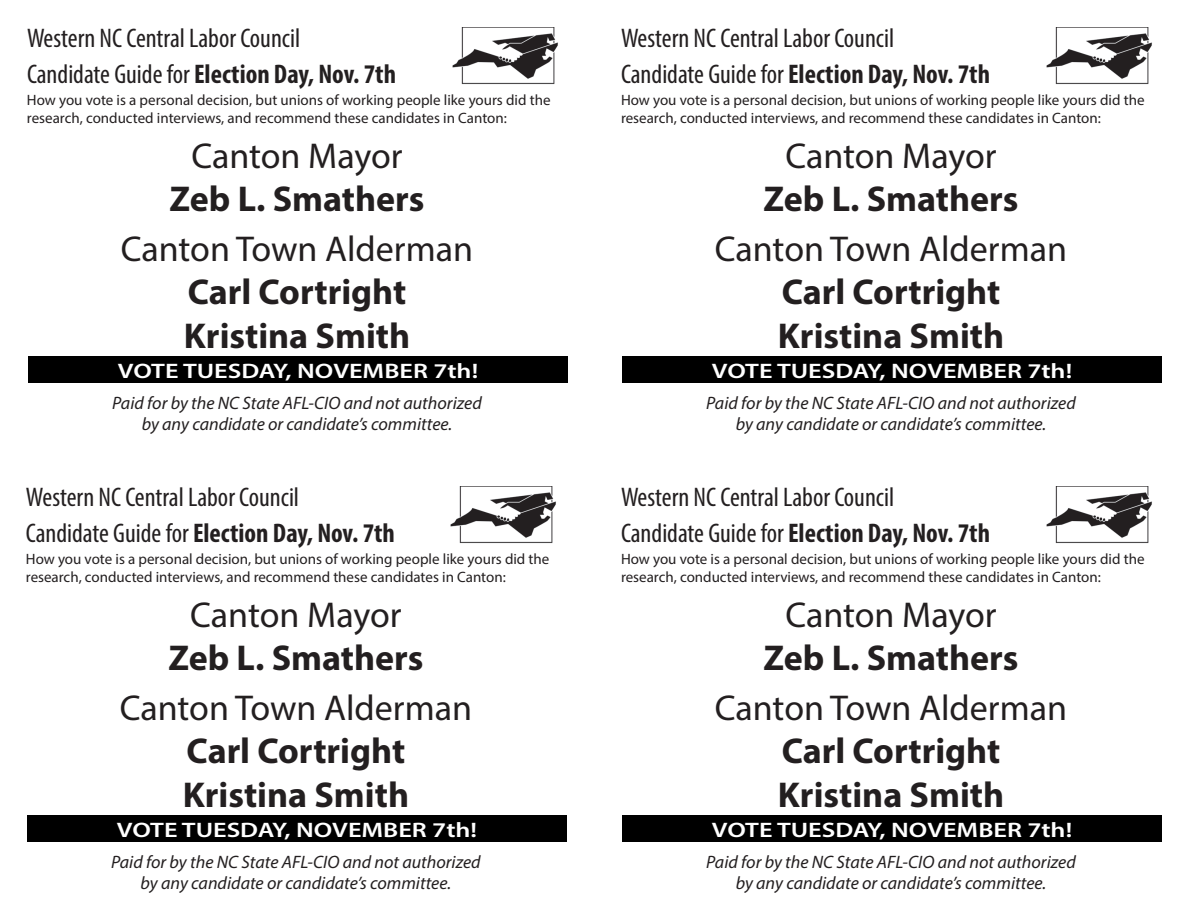
<style>
.page{position:relative;width:1188px;height:918px;background:#fff}
.page>*{position:absolute;margin:0;border:0;box-sizing:border-box;transform-origin:0 0}
.t1{font:700 36px/43.2px "Myriad Pro";color:#231f20}
.t2{font:36px "Myriad Pro";color:#231f20}
.t3{font:condensed 27px/35.4px "Myriad Pro";color:#231f20}
.t4{font:600 21px "Myriad Pro";color:#fff;scale:1.25 1}
.t5{font:italic 18px/21.6px "Myriad Pro";color:#231f20;text-align:center}
.t6{font:15px/18px "Myriad Pro";color:#231f20}
.s1{font-weight:700}
</style>
<div class="page">
<img style="left:452px;top:27px;width:106px;height:57px">
<div style="left:28px;top:356px;width:540px;height:27px;background:#000"></div>
<img style="left:1046px;top:27px;width:106px;height:57px">
<div style="left:622px;top:356px;width:540px;height:27px;background:#000"></div>
<img style="left:1046px;top:486px;width:106px;height:57px">
<div style="left:622px;top:815px;width:540px;height:27px;background:#000"></div>
<img style="left:450px;top:486px;width:106px;height:57px">
<div style="left:27px;top:815px;width:540px;height:27px;background:#000"></div>
<h2 class="t3" style="left:27px;top:20px;width:371px">Western NC Central Labor Council<br>Candidate Guide for <span class="s1">Election Day, Nov. 7th</span></h2>
<p class="t6" style="left:27px;top:91px;width:525px">How you vote is a personal decision, but unions of working people like yours did the research, conducted interviews, and recommend these candidates in Canton:</p>
<h1 class="t2" style="left:191px;top:134px;width:213px">Canton Mayor</h1>
<h1 class="t1" style="left:169px;top:176px;width:257px">Zeb L. Smathers</h1>
<h1 class="t2" style="left:121px;top:227px;width:354px">Canton Town Alderman</h1>
<h1 class="t1" style="left:184px;top:270px;width:228px">Carl Cortright<br>Kristina Smith</h1>
<h3 class="t4" style="left:118px;top:357px;width:290px">VOTE TUESDAY, NOVEMBER 7th!</h3>
<p class="t5" style="left:112px;top:392px;width:371px">Paid for by the NC State AFL-CIO and not authorized by any candidate or candidate’s committee.</p>
<h2 class="t3" style="left:26px;top:479px;width:371px">Western NC Central Labor Council<br>Candidate Guide for <span class="s1">Election Day, Nov. 7th</span></h2>
<p class="t6" style="left:26px;top:550px;width:525px">How you vote is a personal decision, but unions of working people like yours did the research, conducted interviews, and recommend these candidates in Canton:</p>
<h1 class="t2" style="left:190px;top:593px;width:213px">Canton Mayor</h1>
<h1 class="t1" style="left:168px;top:635px;width:257px">Zeb L. Smathers</h1>
<h1 class="t2" style="left:120px;top:686px;width:354px">Canton Town Alderman</h1>
<h1 class="t1" style="left:183px;top:729px;width:228px">Carl Cortright<br>Kristina Smith</h1>
<h3 class="t4" style="left:117px;top:816px;width:290px">VOTE TUESDAY, NOVEMBER 7th!</h3>
<p class="t5" style="left:111px;top:851px;width:371px">Paid for by the NC State AFL-CIO and not authorized by any candidate or candidate’s committee.</p>
<h2 class="t3" style="left:621px;top:20px;width:371px">Western NC Central Labor Council<br>Candidate Guide for <span class="s1">Election Day, Nov. 7th</span></h2>
<p class="t6" style="left:621px;top:91px;width:525px">How you vote is a personal decision, but unions of working people like yours did the research, conducted interviews, and recommend these candidates in Canton:</p>
<h1 class="t2" style="left:785px;top:134px;width:213px">Canton Mayor</h1>
<h1 class="t1" style="left:763px;top:176px;width:257px">Zeb L. Smathers</h1>
<h1 class="t2" style="left:715px;top:227px;width:354px">Canton Town Alderman</h1>
<h1 class="t1" style="left:778px;top:270px;width:228px">Carl Cortright<br>Kristina Smith</h1>
<h3 class="t4" style="left:712px;top:357px;width:290px">VOTE TUESDAY, NOVEMBER 7th!</h3>
<p class="t5" style="left:706px;top:392px;width:371px">Paid for by the NC State AFL-CIO and not authorized by any candidate or candidate’s committee.</p>
<h2 class="t3" style="left:621px;top:479px;width:371px">Western NC Central Labor Council<br>Candidate Guide for <span class="s1">Election Day, Nov. 7th</span></h2>
<p class="t6" style="left:621px;top:550px;width:525px">How you vote is a personal decision, but unions of working people like yours did the research, conducted interviews, and recommend these candidates in Canton:</p>
<h1 class="t2" style="left:785px;top:593px;width:213px">Canton Mayor</h1>
<h1 class="t1" style="left:763px;top:635px;width:257px">Zeb L. Smathers</h1>
<h1 class="t2" style="left:715px;top:686px;width:354px">Canton Town Alderman</h1>
<h1 class="t1" style="left:778px;top:729px;width:228px">Carl Cortright<br>Kristina Smith</h1>
<h3 class="t4" style="left:712px;top:816px;width:290px">VOTE TUESDAY, NOVEMBER 7th!</h3>
<p class="t5" style="left:706px;top:851px;width:371px">Paid for by the NC State AFL-CIO and not authorized by any candidate or candidate’s committee.</p>
</div>
